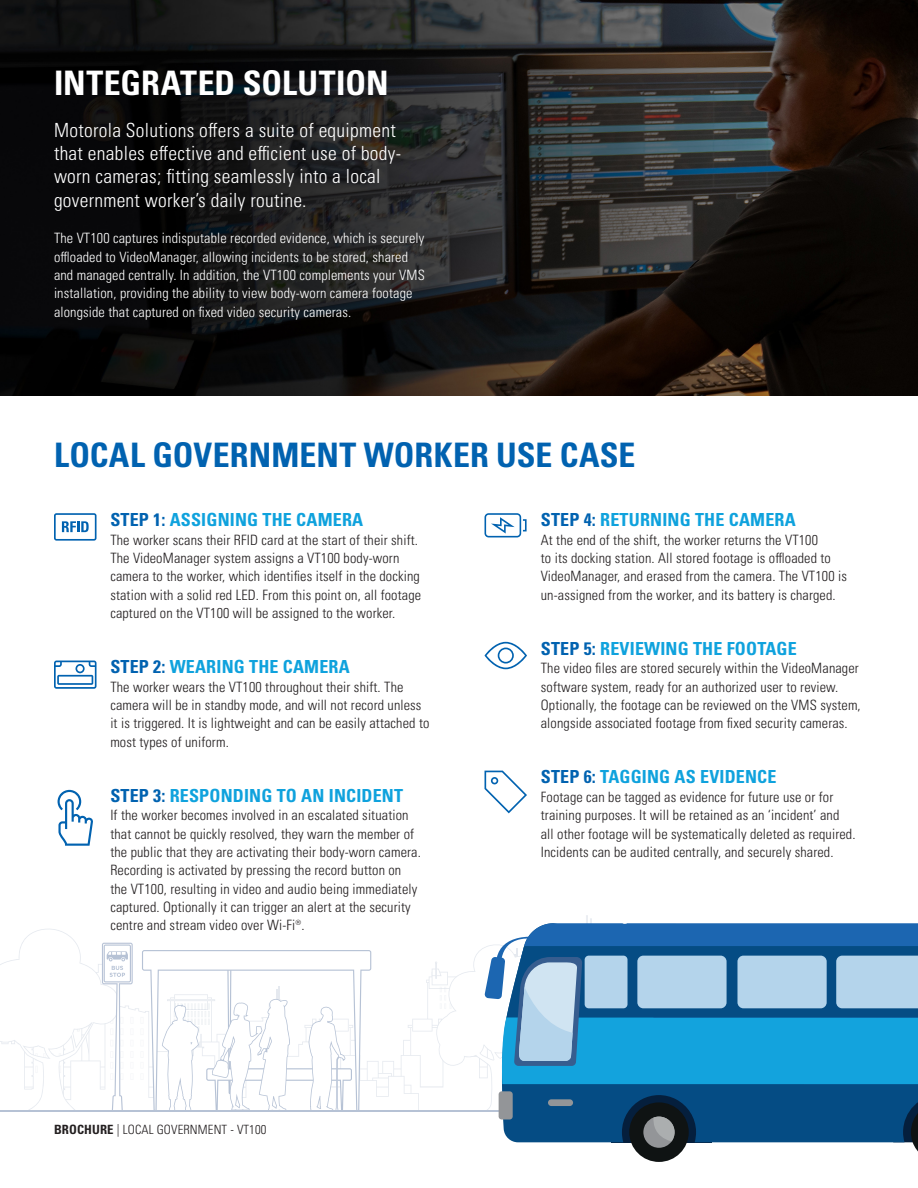
<style>
.page{position:relative;width:918px;height:1188px;background:#fff}
.page>*{position:absolute;margin:0;border:0;box-sizing:border-box;transform-origin:0 0}
.CONTENT_HEADER{font:700 condensed 33.75px "Univers LT Pro";letter-spacing:.005em;color:#0162b0}
.CONTENT_HEADER-2{font:700 condensed 33.75px "Univers LT Pro";color:#fff}
.INTRO_COPY{font:300 condensed 19.5px/23.2px "Univers LT Pro";letter-spacing:.015em;color:#fff}
.SECTION_HEADER{font:700 condensed 18px "Univers LT Pro";letter-spacing:.01em;color:#0fa2dd}
.COPY{font:300 condensed 14.25px/18.3px "Univers LT Pro";letter-spacing:.01em;color:#231f20}
.COPY-2{font:300 condensed 14.25px/18.3px "Univers LT Pro";letter-spacing:.01em;color:#fff}
.DOC_TITLE{font:300 condensed 12.75px "Univers LT Pro";letter-spacing:.01em;color:#231f20}
.s1{color:#0162b0}
.s2{font-weight:700}
</style>
<div class="page">
<img style="left:0;top:0;width:918px;height:395px">
<svg style="left:54px;top:661px;width:43px;height:28px"></svg>
<svg style="left:58px;top:790px;width:35px;height:56px"></svg>
<svg style="left:54px;top:513px;width:43px;height:28px"></svg>
<svg style="left:485px;top:642px;width:42px;height:27px"></svg>
<svg style="left:485px;top:771px;width:42px;height:42px"></svg>
<svg style="left:485px;top:513px;width:42px;height:24px"></svg>
<svg style="left:0;top:915px;width:918px;height:247px"></svg>
<p class="CONTENT_HEADER-2" style="left:54px;top:63px;width:336px">INTEGRATED SOLUTION</p>
<p class="INTRO_COPY" style="left:54px;top:117px;width:349px">Motorola Solutions offers a suite of equipment that enables effective and efficient use of body&shy;worn cameras; fitting seamlessly into a local government worker’s daily routine.</p>
<p class="COPY-2" style="left:54px;top:228px;width:372px">The VT100 captures indisputable recorded evidence, which is securely offloaded to VideoManager, allowing incidents to be stored, shared and managed centrally. In addition, the VT100 complements your VMS installation, providing the ability to view body-worn camera footage alongside that captured on fixed video security cameras.</p>
<p class="CONTENT_HEADER" style="left:54px;top:435px;width:583px">LOCAL GOVERNMENT WORKER USE CASE</p>
<p class="SECTION_HEADER" style="left:110px;top:509px;width:254px"><span class="s1">STEP 1:</span> ASSIGNING THE CAMERA</p>
<p class="COPY" style="left:110px;top:530px;width:312px">The worker scans their RFID card at the start of their shift.<br>The VideoManager system assigns a VT100 body-worn camera to the worker, which identifies itself in the docking station with a solid red LED. From this point on, all footage captured on the VT100 will be assigned to the worker.</p>
<p class="SECTION_HEADER" style="left:110px;top:656px;width:241px"><span class="s1">STEP 2:</span> WEARING THE CAMERA</p>
<p class="COPY" style="left:110px;top:677px;width:321px">The worker wears the VT100 throughout their shift. The camera will be in standby mode, and will not record unless it is triggered. It is lightweight and can be easily attached to most types of uniform.</p>
<p class="SECTION_HEADER" style="left:110px;top:784px;width:294px"><span class="s1">STEP 3:</span> RESPONDING TO AN INCIDENT</p>
<p class="COPY" style="left:110px;top:805px;width:312px">If the worker becomes involved in an escalated situation that cannot be quickly resolved, they warn the member of the public that they are activating their body-worn camera.<br>Recording is activated by pressing the record button on the VT100, resulting in video and audio being immediately captured. Optionally it can trigger an alert at the security centre and stream video over Wi-Fi®.</p>
<p class="DOC_TITLE" style="left:54px;top:1121px;width:214px"><span class="s2">BROCHURE</span> | LOCAL GOVERNMENT - VT100</p>
<p class="SECTION_HEADER" style="left:541px;top:509px;width:256px"><span class="s1">STEP 4:</span> RETURNING THE CAMERA</p>
<p class="COPY" style="left:541px;top:530px;width:308px">At the end of the shift, the worker returns the VT100<br>to its docking station. All stored footage is offloaded to VideoManager, and erased from the camera. The VT100 is un-assigned from the worker, and its battery is charged.</p>
<p class="SECTION_HEADER" style="left:541px;top:637px;width:257px"><span class="s1">STEP 5:</span> REVIEWING THE FOOTAGE</p>
<p class="COPY" style="left:541px;top:658px;width:321px">The video files are stored securely within the VideoManager software system, ready for an authorized user to review.<br>Optionally, the footage can be reviewed on the VMS system, alongside associated footage from fixed security cameras.</p>
<p class="SECTION_HEADER" style="left:541px;top:766px;width:237px"><span class="s1">STEP 6:</span> TAGGING AS EVIDENCE</p>
<p class="COPY" style="left:541px;top:787px;width:316px">Footage can be tagged as evidence for future use or for training purposes. It will be retained as an ‘incident’ and all other footage will be systematically deleted as required.<br>Incidents can be audited centrally, and securely shared.</p>
</div>
